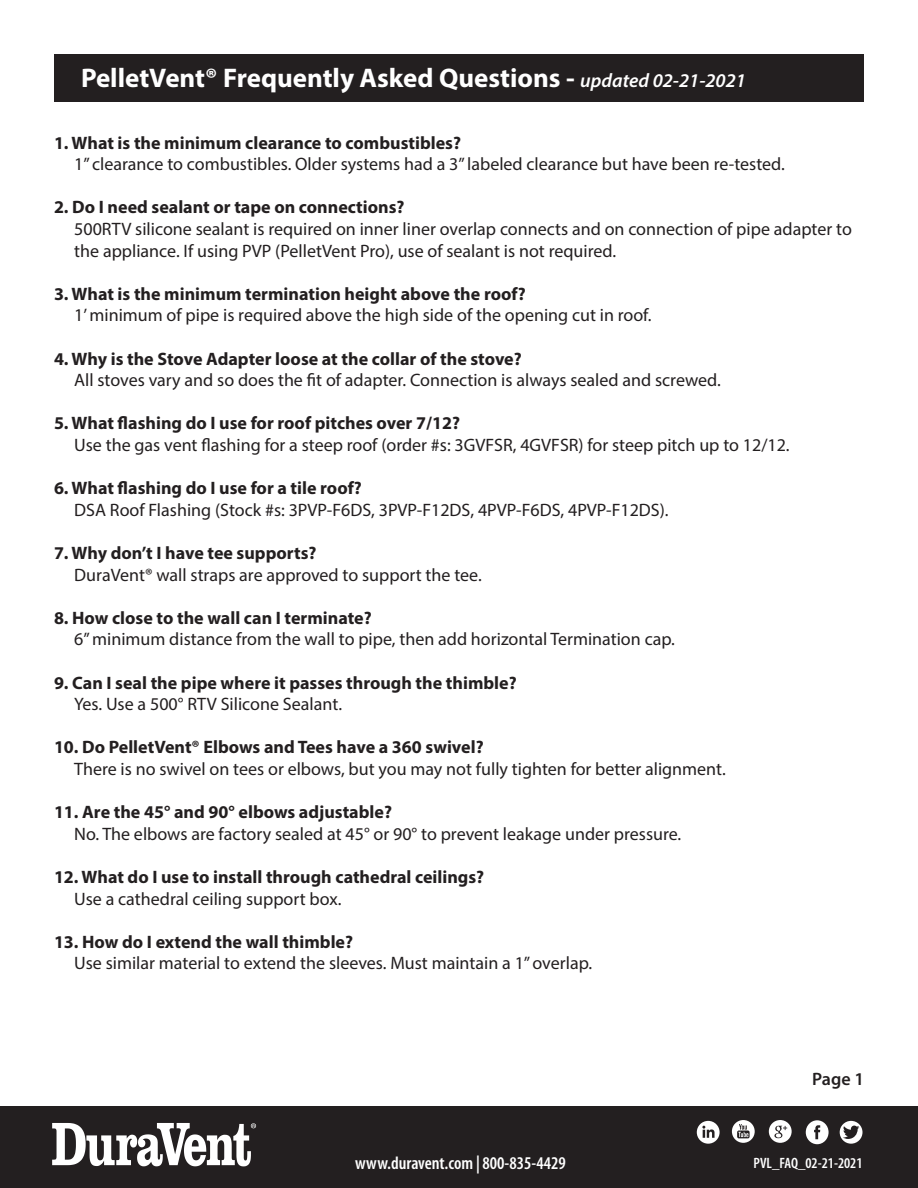
<style>
.page{position:relative;width:918px;height:1188px;background:#fff}
.page>*{position:absolute;margin:0;border:0;box-sizing:border-box;transform-origin:0 0}
.t1{font:700 27px "Myriad Pro";color:#fff}
.t2{font:18px/21.6px "Myriad Pro";color:#231f20}
.t3{font:700 18px "Myriad Pro";color:#231f20}
.t4{font:600 condensed 18px "Myriad Pro";color:#fff}
.t5{font:600 18px "Myriad Pro";color:#231f20}
.t6{font:600 condensed 15px "Myriad Pro";color:#fff}
.s1{font-weight:600;font-style:italic;font-size:19.5px}
</style>
<div class="page">
<div style="left:54px;top:54px;width:810px;height:48px;background:#231f20"></div>
<div style="left:0;top:1106px;width:918px;height:82px;background:#231f20"></div>
<svg style="left:52px;top:1123px;width:204px;height:43px"></svg>
<svg style="left:769px;top:1120px;width:23px;height:23px"></svg>
<svg style="left:732px;top:1120px;width:23px;height:23px"></svg>
<svg style="left:697px;top:1121px;width:23px;height:23px"></svg>
<div style="left:806px;top:1120px;width:23px;height:24px;background:#fff;border-radius:50%"></div>
<svg style="left:814px;top:1125px;width:6px;height:14px"></svg>
<svg style="left:840px;top:1121px;width:23px;height:23px"></svg>
<h1 class="t1" style="left:81px;top:60px;width:666px">PelletVent® Frequently Asked Questions - <span class="s1">updated 02-21-2021</span></h1>
<p class="t3" style="left:54px;top:131px;width:409px">1. What is the minimum clearance to combustibles?</p>
<p class="t2" style="left:74px;top:153px;width:712px">1” clearance to combustibles. Older systems had a 3” labeled clearance but have been re-tested.</p>
<p class="t3" style="left:54px;top:195px;width:352px">2. Do I need sealant or tape on connections?</p>
<p class="t2" style="left:74px;top:218px;width:779px">500RTV silicone sealant is required on inner liner overlap connects and on connection of pipe adapter to the appliance. If using PVP (PelletVent Pro), use of sealant is not required.</p>
<p class="t3" style="left:54px;top:282px;width:473px">3. What is the minimum termination height above the roof?</p>
<p class="t2" style="left:74px;top:304px;width:579px">1’ minimum of pipe is required above the high side of the opening cut in roof.</p>
<p class="t3" style="left:54px;top:347px;width:469px">4. Why is the Stove Adapter loose at the collar of the stove?</p>
<p class="t2" style="left:74px;top:369px;width:648px">All stoves vary and so does the fit of adapter. Connection is always sealed and screwed.</p>
<p class="t3" style="left:54px;top:411px;width:408px">5. What flashing do I use for roof pitches over 7/12?</p>
<p class="t2" style="left:74px;top:434px;width:717px">Use the gas vent flashing for a steep roof (order #s: 3GVFSR, 4GVFSR) for steep pitch up to 12/12.</p>
<p class="t3" style="left:54px;top:476px;width:309px">6. What flashing do I use for a tile roof?</p>
<p class="t2" style="left:74px;top:499px;width:596px">DSA Roof Flashing (Stock #s: 3PVP-F6DS, 3PVP-F12DS, 4PVP-F6DS, 4PVP-F12DS).</p>
<p class="t3" style="left:54px;top:541px;width:264px">7. Why don’t I have tee supports?</p>
<p class="t2" style="left:74px;top:563px;width:409px">DuraVent® wall straps are approved to support the tee.</p>
<p class="t3" style="left:54px;top:606px;width:319px">8. How close to the wall can I terminate?</p>
<p class="t2" style="left:74px;top:628px;width:602px">6” minimum distance from the wall to pipe, then add horizontal Termination cap.</p>
<p class="t3" style="left:54px;top:671px;width:464px">9. Can I seal the pipe where it passes through the thimble?</p>
<p class="t2" style="left:74px;top:693px;width:269px">Yes. Use a 500° RTV Silicone Sealant.</p>
<p class="t3" style="left:54px;top:735px;width:431px">10. Do PelletVent® Elbows and Tees have a 360 swivel?</p>
<p class="t2" style="left:74px;top:758px;width:653px">There is no swivel on tees or elbows, but you may not fully tighten for better alignment.</p>
<p class="t3" style="left:54px;top:800px;width:340px">11. Are the 45° and 90° elbows adjustable?</p>
<p class="t2" style="left:74px;top:823px;width:609px">No. The elbows are factory sealed at 45° or 90° to prevent leakage under pressure.</p>
<p class="t3" style="left:54px;top:865px;width:432px">12. What do I use to install through cathedral ceilings?</p>
<p class="t2" style="left:74px;top:887px;width:269px">Use a cathedral ceiling support box.</p>
<p class="t3" style="left:54px;top:930px;width:301px">13. How do I extend the wall thimble?</p>
<p class="t2" style="left:74px;top:952px;width:519px">Use similar material to extend the sleeves. Must maintain a 1” overlap.</p>
<p class="t5" style="left:812px;top:1067px;width:53px">Page 1</p>
<p class="t4" style="left:355px;top:1152px;width:212px">www.duravent.com | 800-835-4429</p>
<p class="t6" style="left:754px;top:1154px;width:110px">PVL_FAQ_02-21-2021</p>
</div>
